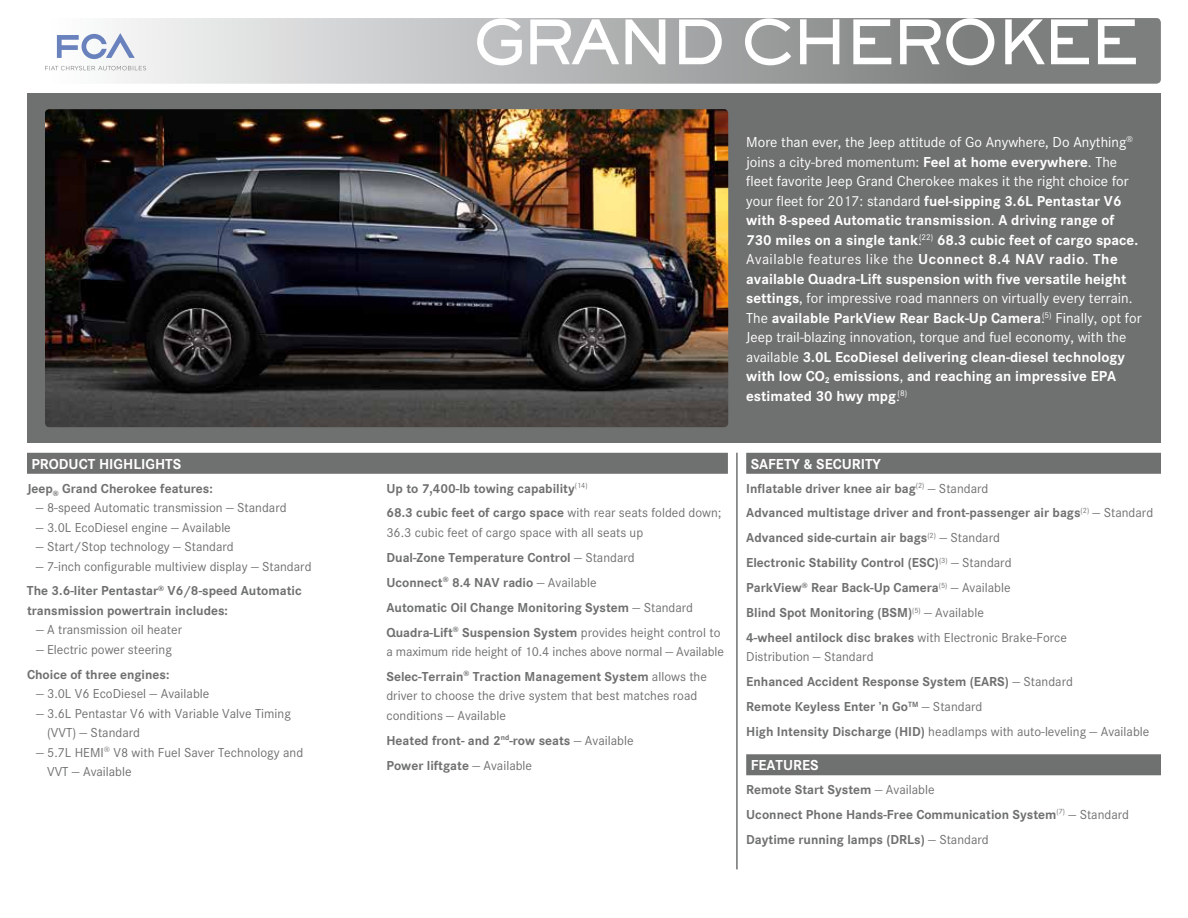
<style>
.page{position:relative;width:1188px;height:918px;background:#fff}
.page>*{position:absolute;margin:0;border:0;box-sizing:border-box;transform-origin:0 0}
.t1{font:60px "Sackers Heavy Gothic";letter-spacing:-.07em;color:#fff}
.t2{font:700 15px/19.5px "Corporate S";color:#fff}
.t3{font:700 13.5px/24.9px "Corporate S";color:#6f7170}
.t4{font:13.5px/19.5px "Corporate S";color:#6f7170}
.s1{font-weight:700}
.s2{font-weight:400}
</style>
<div class="page">
<div style="left:27px;top:93px;width:1134px;height:350px;background:#6f7170"></div>
<svg style="left:45px;top:18px;width:1116px;height:66px"></svg>
<img style="left:45px;top:109px;width:683px;height:318px">
<svg style="left:57px;top:33px;width:78px;height:26px"></svg>
<svg style="left:45px;top:66px;width:101px;height:4px"></svg>
<div style="left:27px;top:453px;width:701px;height:21px;background:#6f7170"></div>
<div style="left:746px;top:453px;width:415px;height:21px;background:#6f7170"></div>
<div style="left:746px;top:754px;width:415px;height:21px;background:#6f7170"></div>
<hr style="left:736px;top:453px;width:2px;height:416px;background:#6f7170">
<p class="t2" style="left:32px;top:454px;width:151px">PRODUCT HIGHLIGHTS</p>
<p class="t3" style="left:27px;top:476px;width:187px">Jeep<sub>®</sub> Grand Cherokee features:</p>
<p class="t4" style="left:36px;top:498px;width:252px">— 8-speed Automatic transmission — Standard</p>
<p class="t4" style="left:36px;top:517px;width:196px">— 3.0L EcoDiesel engine — Available</p>
<p class="t4" style="left:36px;top:537px;width:199px">— Start/Stop technology — Standard</p>
<p class="t4" style="left:27px;top:554px;width:286px;line-height:24.9px;text-indent:9px">— 7-inch configurable multiview display — Standard<br><span class="s1">The 3.6-liter Pentastar</span><sup>®</sup> <span class="s1">V6/8-speed Automatic</span></p>
<p class="t3" style="left:27px;top:598px;width:203px">transmission powertrain includes:</p>
<p class="t4" style="left:36px;top:620px;width:148px">— A transmission oil heater</p>
<p class="t4" style="left:36px;top:640px;width:137px">— Electric power steering</p>
<p class="t3" style="left:27px;top:662px;width:144px">Choice of three engines:</p>
<p class="t4" style="left:36px;top:684px;width:175px">— 3.0L V6 EcoDiesel — Available</p>
<p class="t4" style="left:47px;top:704px;width:245px;text-indent:-11px">— 3.6L Pentastar V6 with Variable Valve Timing (VVT) — Standard</p>
<p class="t4" style="left:47px;top:743px;width:258px;text-indent:-11px">— 5.7L HEMI<sup>®</sup> V8 with Fuel Saver Technology and<br>VVT — Available</p>
<h1 class="t1" style="left:471px;top:2px;width:670px">GRAND CHEROKEE</h1>
<p class="t3" style="left:386px;top:476px;width:336px">Up to 7,400-lb towing capability<sup>(14)<br></sup>68.3 cubic feet of cargo space <span class="s2">with rear seats folded down;</span></p>
<p class="t3" style="left:386px;top:520px;width:336px"><span class="s2">36.3 cubic feet of cargo space with all seats up<br></span>Dual-Zone Temperature Control <span class="s2">— Standard<br></span>Uconnect<sup>®</sup> 8.4 NAV radio <span class="s2">— Available<br></span>Automatic Oil Change Monitoring System <span class="s2">— Standard </span>Quadra-Lift<sup>®</sup> Suspension System <span class="s2">provides height control to</span></p>
<p class="t4" style="left:386px;top:639px;width:339px;line-height:24.9px">a maximum ride height of 10.4 inches above normal — Available<br><span class="s1">Selec-Terrain</span><sup>®</sup> <span class="s1">Traction Management System</span> allows the</p>
<p class="t4" style="left:386px;top:686px;width:312px">driver to choose the drive system that best matches road conditions — Available</p>
<p class="t3" style="left:386px;top:728px;width:249px">Heated front- and 2<sup>nd</sup>-row seats <span class="s2">— Available<br></span>Power liftgate <span class="s2">— Available</span></p>
<p class="t2" style="left:746px;top:133px;width:397px"><span class="s2">More than ever, the Jeep attitude of Go Anywhere, Do Anything</span><sup>® </sup><span class="s2">joins a city-bred momentum:</span> Feel at home everywhere<span class="s2">. The fleet favorite Jeep Grand Cherokee makes it the right choice for your fleet for 2017: standard</span> fuel-sipping 3.6L Pentastar V6 with 8-speed Automatic transmission<span class="s2">.</span> A driving range of 730 miles on a single tank<span class="s2">.</span><sup>(22)</sup> 68.3 cubic feet of cargo space.<br><span class="s2">Available features like the</span> Uconnect 8.4 NAV radio<span class="s2">.</span> The available Quadra-Lift suspension with five versatile height settings<span class="s2">, for impressive road manners on virtually every terrain.<br>The</span> available ParkView Rear Back-Up Camera<span class="s2">.</span><sup>(5)</sup> <span class="s2">Finally, opt for Jeep trail-blazing innovation, torque and fuel economy, with the available</span> 3.0L EcoDiesel delivering clean-diesel technology with low CO<sub>2</sub> emissions<span class="s2">,</span> and reaching an impressive EPA estimated 30 hwy mpg<span class="s2">.</span><sup>(8)</sup></p>
<p class="t2" style="left:751px;top:454px;width:132px">SAFETY &amp; SECURITY</p>
<p class="t3" style="left:746px;top:476px;width:408px">Inflatable driver knee air bag<sup>(2)</sup> <span class="s2">— Standard<br></span>Advanced multistage driver and front-passenger air bags<sup>(2)</sup> <span class="s2">— Standard </span>Advanced side-curtain air bags<sup>(2)</sup> <span class="s2">— Standard<br></span>Electronic Stability Control (ESC)<sup>(3)</sup> <span class="s2">— Standard<br></span>ParkView<sup>®</sup> Rear Back-Up Camera<sup>(5)</sup> <span class="s2">— Available<br></span>Blind Spot Monitoring (BSM)<sup>(5)</sup> <span class="s2">— Available<br></span>4-wheel antilock disc brakes <span class="s2">with Electronic Brake-Force</span></p>
<p class="t3" style="left:746px;top:645px;width:405px"><span class="s2">Distribution — Standard<br></span>Enhanced Accident Response System (EARS) <span class="s2">— Standard<br></span>Remote Keyless Enter ’n Go<sup>TM</sup> <span class="s2">— Standard<br></span>High Intensity Discharge (HID) <span class="s2">headlamps with auto-leveling — Available</span></p>
<p class="t2" style="left:751px;top:756px;width:69px">FEATURES</p>
<p class="t3" style="left:746px;top:777px;width:384px">Remote Start System <span class="s2">— Available<br></span>Uconnect Phone Hands-Free Communication System<sup>(7)</sup> <span class="s2">— Standard<br></span>Daytime running lamps (DRLs) <span class="s2">— Standard</span></p>
</div>
